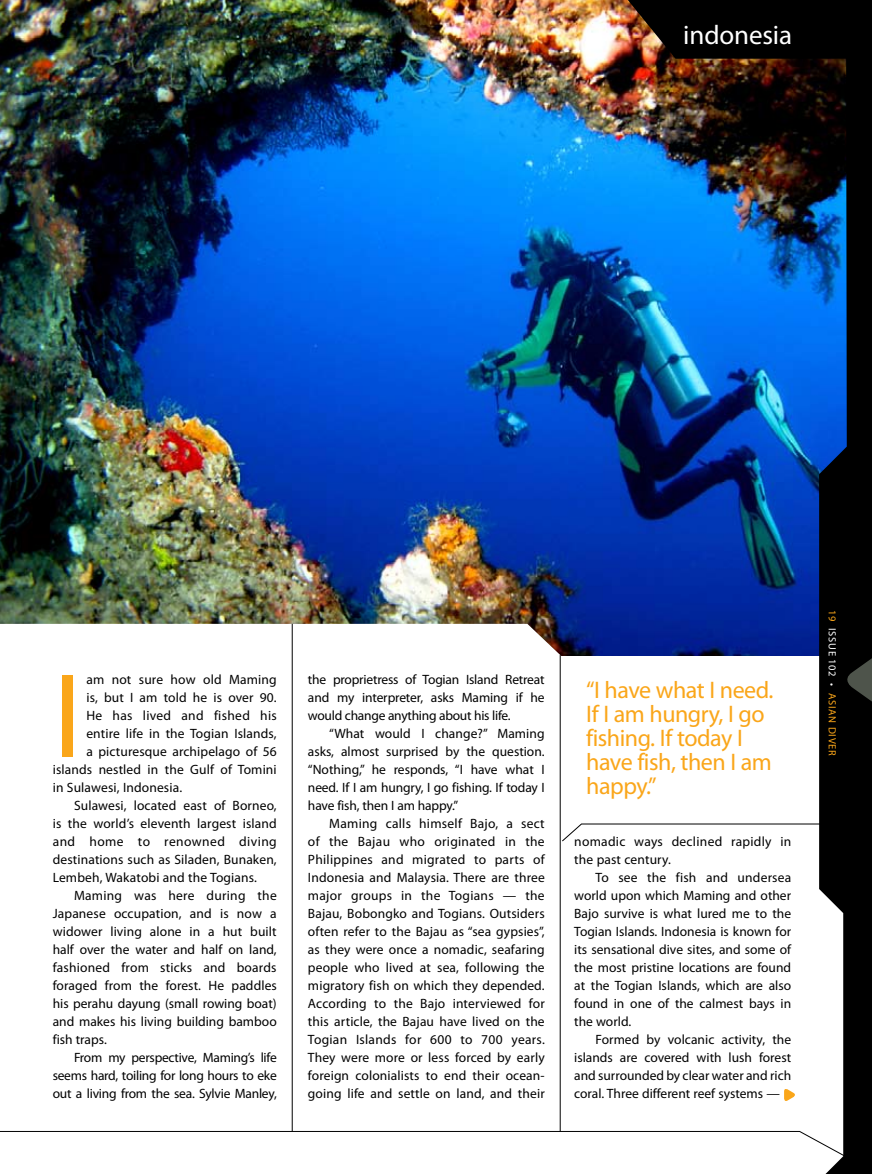
<style>
.page{position:relative;width:872px;height:1174px;background:#fff}
.page>*{position:absolute;margin:0;border:0;box-sizing:border-box;transform-origin:0 0}
.t1{font:120.3px "Myriad Pro";color:#faa61a}
.t2{font:27px "Myriad Pro";letter-spacing:-.01em;color:#fff}
.t3{font:24px/24px "Myriad Pro";letter-spacing:-.02em;color:#faa61a}
.t4{font:13.5px/18px "Myriad Pro";color:#000;text-align:justify}
.t5{font:13.5px "Myriad Pro";letter-spacing:-.02em;color:#000}
.t6{font:13.5px/18px "Myriad Pro";letter-spacing:.02em;color:#000}
.t7{font:13.5px "Myriad Pro";letter-spacing:.03em;color:#000}
.t8{font:13.5px "Myriad Pro";letter-spacing:.025em;color:#000}
.t9{font:10.5px "Myriad Pro";letter-spacing:.07em;color:#faa61a}
.s1{color:#fff}
</style>
<div class="page">
<img style="left:0;top:0;width:819px;height:655px">
<svg style="left:0;top:624px;width:566px;height:36px"></svg>
<svg style="left:784px;top:1089px;width:11px;height:12px"></svg>
<hr style="left:560px;top:655px;width:1px;height:476px;background:#000">
<hr style="left:292px;top:624px;width:1px;height:507px;background:#000">
<svg style="left:628px;top:0;width:191px;height:59px;background:#130a06"></svg>
<svg style="left:819px;top:0;width:53px;height:1174px;background:#1a2736"></svg>
<svg style="left:841px;top:633px;width:31px;height:93px;background:#111210"></svg>
<svg style="left:0;top:1131px;width:847px;height:26px"></svg>
<svg style="left:562px;top:823px;width:262px;height:18px"></svg>
<h2 class="t2" style="left:683px;top:18px;width:110px">indonesia</h2>
<h1 class="t1" style="left:53px;top:641px;width:30px">I</h1>
<p class="t4" style="left:86px;top:670px;width:192px">am not sure how old Maming</p>
<p class="t4" style="left:86px;top:688px;width:192px">is, but I am told he is over 90.</p>
<p class="t8" style="left:86px;top:707px;width:192px">He has lived and fished his</p>
<p class="t4" style="left:86px;top:724px;width:192px">entire life in the Togian Islands,</p>
<p class="t4" style="left:86px;top:742px;width:192px">a picturesque archipelago of 56</p>
<p class="t4" style="left:53px;top:760px;width:225px">islands nestled in the Gulf of Tomini</p>
<p class="t4" style="left:53px;top:778px;width:131px">in Sulawesi, Indonesia.</p>
<p class="t4" style="left:74px;top:796px;width:204px">Sulawesi, located east of Borneo,</p>
<p class="t4" style="left:53px;top:814px;width:225px">is the world’s eleventh largest island</p>
<p class="t7" style="left:53px;top:833px;width:225px">and home to renowned diving</p>
<p class="t4" style="left:53px;top:850px;width:225px">destinations such as Siladen, Bunaken,</p>
<p class="t4" style="left:53px;top:868px;width:206px">Lembeh, Wakatobi and the Togians.</p>
<p class="t6" style="left:74px;top:886px;width:204px">Maming was here during the</p>
<p class="t4" style="left:53px;top:904px;width:225px">Japanese occupation, and is now a</p>
<p class="t4" style="left:53px;top:922px;width:225px">widower living alone in a hut built</p>
<p class="t4" style="left:53px;top:940px;width:225px">half over the water and half on land,</p>
<p class="t4" style="left:53px;top:958px;width:225px">fashioned from sticks and boards</p>
<p class="t4" style="left:53px;top:976px;width:226px">foraged from the forest. He paddles</p>
<p class="t4" style="left:53px;top:994px;width:225px">his perahu dayung (small rowing boat)</p>
<p class="t4" style="left:53px;top:1012px;width:225px">and makes his living building bamboo</p>
<p class="t4" style="left:53px;top:1030px;width:56px">fish traps.</p>
<p class="t5" style="left:74px;top:1049px;width:204px">From my perspective, Maming’s life</p>
<p class="t5" style="left:53px;top:1067px;width:225px">seems hard, toiling for long hours to eke</p>
<p class="t5" style="left:53px;top:1085px;width:225px">out a living from the sea. Sylvie Manley,</p>
<p class="t4" style="left:308px;top:670px;width:238px">the proprietress of Togian Island Retreat and my interpreter, asks Maming if he would change anything about his life.</p>
<p class="t4" style="left:308px;top:724px;width:238px;text-indent:21px">“What would I change?” Maming asks, almost surprised by the question. “Nothing,” he responds, “I have what I need. If I am hungry, I go fishing. If today I have fish, then I am happy.”</p>
<p class="t4" style="left:308px;top:814px;width:238px;text-indent:21px">Maming calls himself Bajo, a sect of the Bajau who originated in the Philippines and migrated to parts of Indonesia and Malaysia. There are three major groups in the Togians — the Bajau, Bobongko and Togians. Outsiders often refer to the Bajau as “sea gypsies”, as they were once a nomadic, seafaring people who lived at sea, following the migratory fish on which they depended.<br>According to the Bajo interviewed for this article, the Bajau have lived on the Togian Islands for 600 to 700 years.<br>They were more or less forced by early foreign colonialists to end their ocean&shy;going life and settle on land, and their</p>
<h3 class="t3" style="left:586px;top:677px;width:189px">“I have what I need.<br>If I am hungry, I go fishing. If today I have fish, then I am happy.”</h3>
<p class="t6" style="left:574px;top:832px;width:218px">nomadic ways declined rapidly in the past century.</p>
<p class="t4" style="left:574px;top:868px;width:218px;text-indent:21px">To see the fish and undersea world upon which Maming and other Bajo survive is what lured me to the Togian Islands. Indonesia is known for its sensational dive sites, and some of the most pristine locations are found at the Togian Islands, which are also found in one of the calmest bays in the world.</p>
<p class="t4" style="left:574px;top:1030px;width:218px;text-indent:21px">Formed by volcanic activity, the islands are covered with lush forest and surrounded by clear water and rich coral. Three different reef systems —</p>
<p class="t9" style="left:839px;top:610px;width:145px;rotate:90deg">19 <span class="s1">Issue 102 •</span> Asian Diver</p>
</div>
